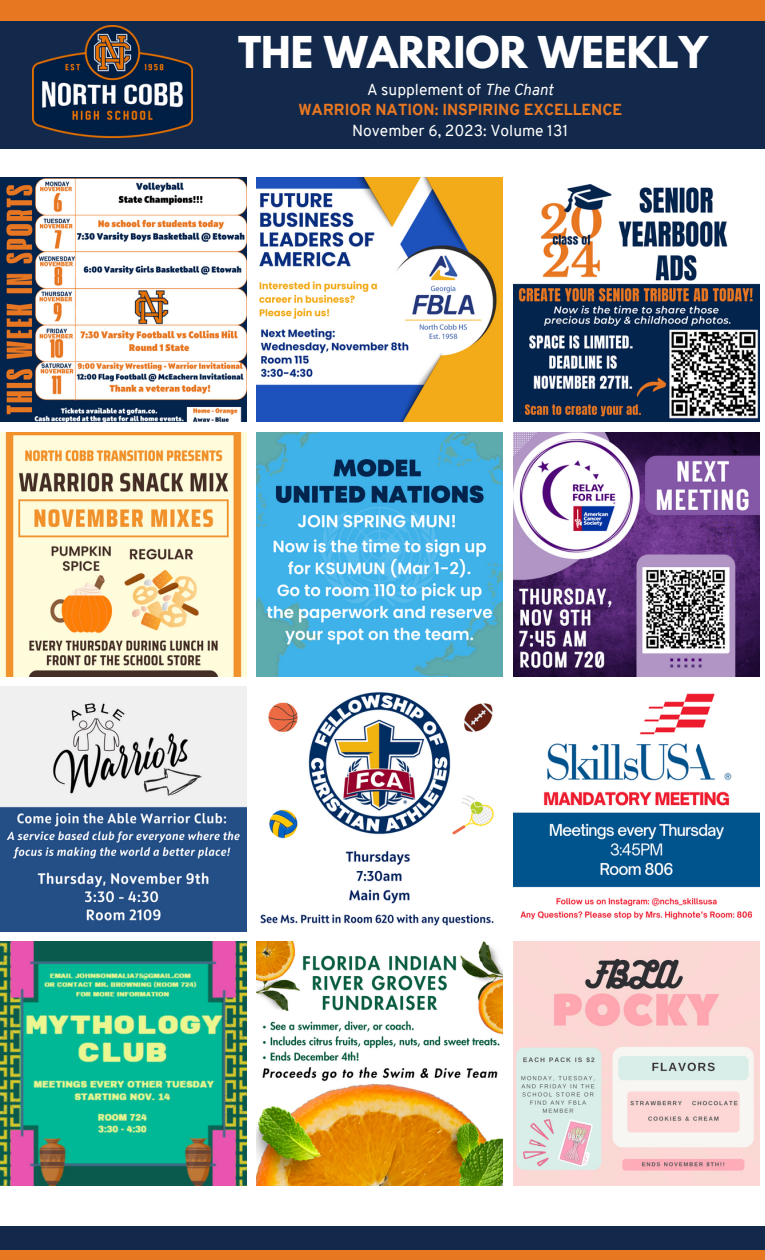
<style>
.page{position:relative;width:765px;height:1260px;background:#fff}
.page>*{position:absolute;margin:0;border:0;box-sizing:border-box;transform-origin:0 0}
.t1{font:700 38.88px "League Spartan";color:#fff}
.t2{font:15.62px "Overpass";color:#fff}
.t3{font:800 15.62px "Overpass";color:#e87722}
.s1{font-style:italic}
</style>
<div class="page">
<img style="left:0;top:177px;width:247px;height:244px">
<img style="left:257px;top:177px;width:245px;height:244px">
<img style="left:514px;top:184px;width:245px;height:237px">
<img style="left:0;top:432px;width:247px;height:244px">
<img style="left:257px;top:432px;width:245px;height:244px">
<img style="left:514px;top:432px;width:245px;height:244px">
<img style="left:0;top:687px;width:247px;height:244px">
<img style="left:260px;top:692px;width:234px;height:234px">
<img style="left:514px;top:693px;width:245px;height:227px">
<img style="left:0;top:941px;width:247px;height:244px">
<img style="left:257px;top:941px;width:245px;height:244px">
<img style="left:514px;top:941px;width:245px;height:244px">
<div style="left:0;top:0;width:765px;height:42px;background:#e87722"></div>
<div style="left:0;top:21px;width:765px;height:127px;background:#13294b"></div>
<img style="left:32px;top:25px;width:160px;height:113px">
<div style="left:0;top:1248px;width:765px;height:12px;background:#e87722"></div>
<div style="left:0;top:1226px;width:765px;height:23px;background:#13294b"></div>
<p class="t1" style="left:238px;top:33px;width:471px">THE WARRIOR WEEKLY</p>
<p class="t2" style="left:367px;top:83px;width:188px">A supplement of <span class="s1">The Chant</span></p>
<p class="t3" style="left:298px;top:104px;width:325px">WARRIOR NATION: INSPIRING EXCELLENCE</p>
<p class="t2" style="left:352px;top:124px;width:218px">November 6, 2023: Volume 131</p>
</div>
